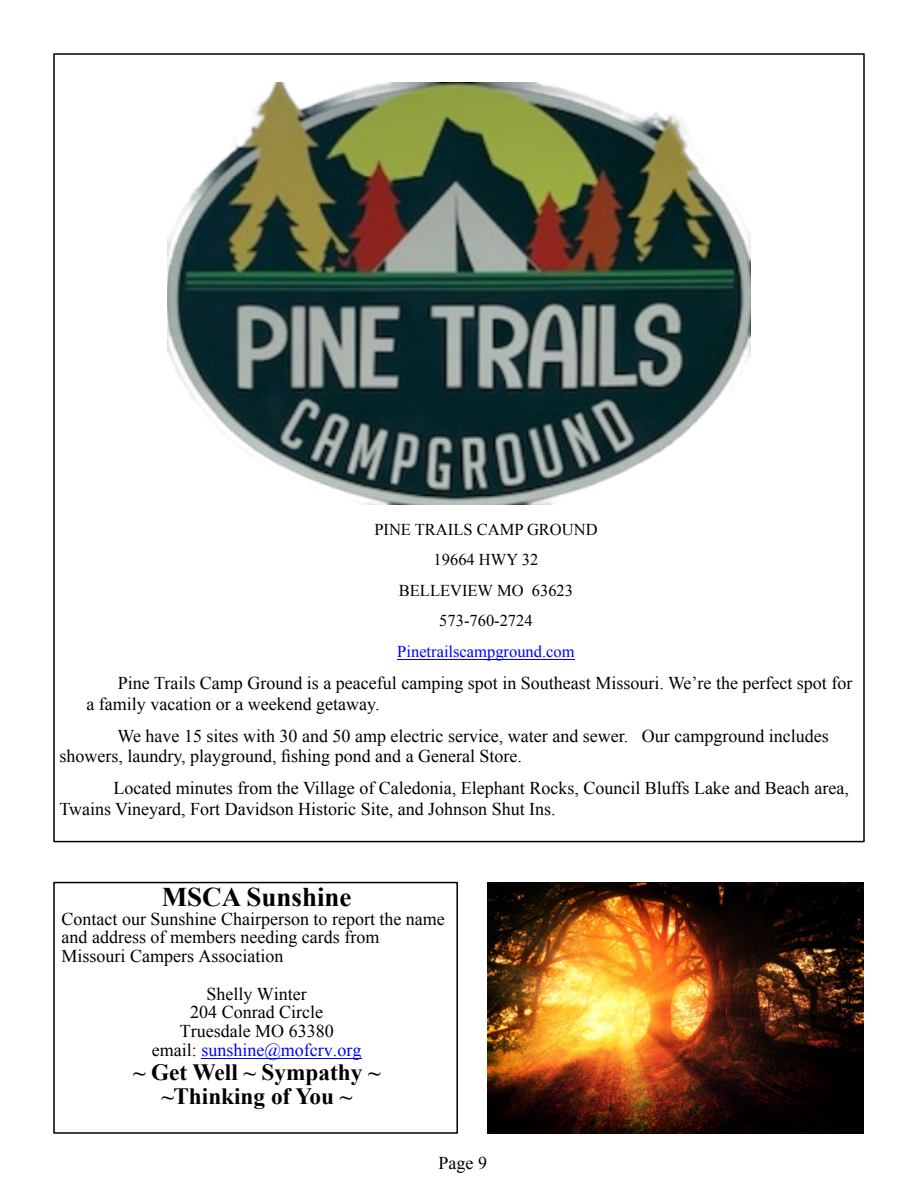
<style>
.page{position:relative;width:918px;height:1188px;background:#fff}
.page>*{position:absolute;margin:0;border:0;box-sizing:border-box;transform-origin:0 0}
.t1{font:700 27px "Times New Roman";color:#000}
.t2{font:700 23.25px/24.3px "Times New Roman";color:#000;text-align:center}
.t3{font:18px/18.8px "Times New Roman";color:#000}
.t4{font:16.5px/30.6px "Times New Roman";color:#000;text-align:center}
.t5{font:16.5px "Times New Roman";color:#00f}
.s1{color:#00f}
</style>
<div class="page">
<hr style="left:397px;top:659px;width:178px;height:1px;background:#00f">
<img style="left:167px;top:83px;width:584px;height:421px">
<div style="left:53px;top:882px;width:405px;height:252px;border:2px solid #000"></div>
<hr style="left:201px;top:1058px;width:160px;height:1px;background:#00f">
<img style="left:487px;top:883px;width:377px;height:251px">
<p class="t4" style="left:374px;top:516px;width:225px">PINE TRAILS CAMP GROUND<br>19664 HWY 32<br>BELLEVIEW MO 63623<br>573-760-2724</p>
<p class="t5" style="left:397px;top:646px;width:179px">Pinetrailscampground.com</p>
<p class="t3" style="left:86px;top:675px;width:768px;line-height:20.2px;text-indent:32px">Pine Trails Camp Ground is a peaceful camping spot in Southeast Missouri. We’re the perfect spot for a family vacation or a weekend getaway.</p>
<p class="t3" style="left:59px;top:727px;width:771px;line-height:20.2px;text-indent:58px">We have 15 sites with 30 and 50 amp electric service, water and sewer. Our campground includes showers, laundry, playground, fishing pond and a General Store.</p>
<p class="t3" style="left:59px;top:780px;width:791px;line-height:20.2px;text-indent:54px">Located minutes from the Village of Caledonia, Elephant Rocks, Council Bluffs Lake and Beach area,<br>Twains Vineyard, Fort Davidson Historic Site, and Johnson Shut Ins.</p>
<h1 class="t1" style="left:162px;top:888px;width:191px">MSCA Sunshine</h1>
<p class="t3" style="left:62px;top:911px;width:385px">Contact our Sunshine Chairperson to report the name and address of members needing cards from<br>Missouri Campers Association</p>
<p class="t3" style="left:152px;top:986px;width:211px;text-align:center">Shelly Winter<br>204 Conrad Circle<br>Truesdale MO 63380<br>email: <span class="s1">sunshine@mofcrv.org</span></p>
<p class="t2" style="left:133px;top:1063px;width:249px">~ Get Well ~ Sympathy ~ ~Thinking of You ~</p>
<p class="t3" style="left:439px;top:1155px;width:50px">Page 9</p>
</div>
